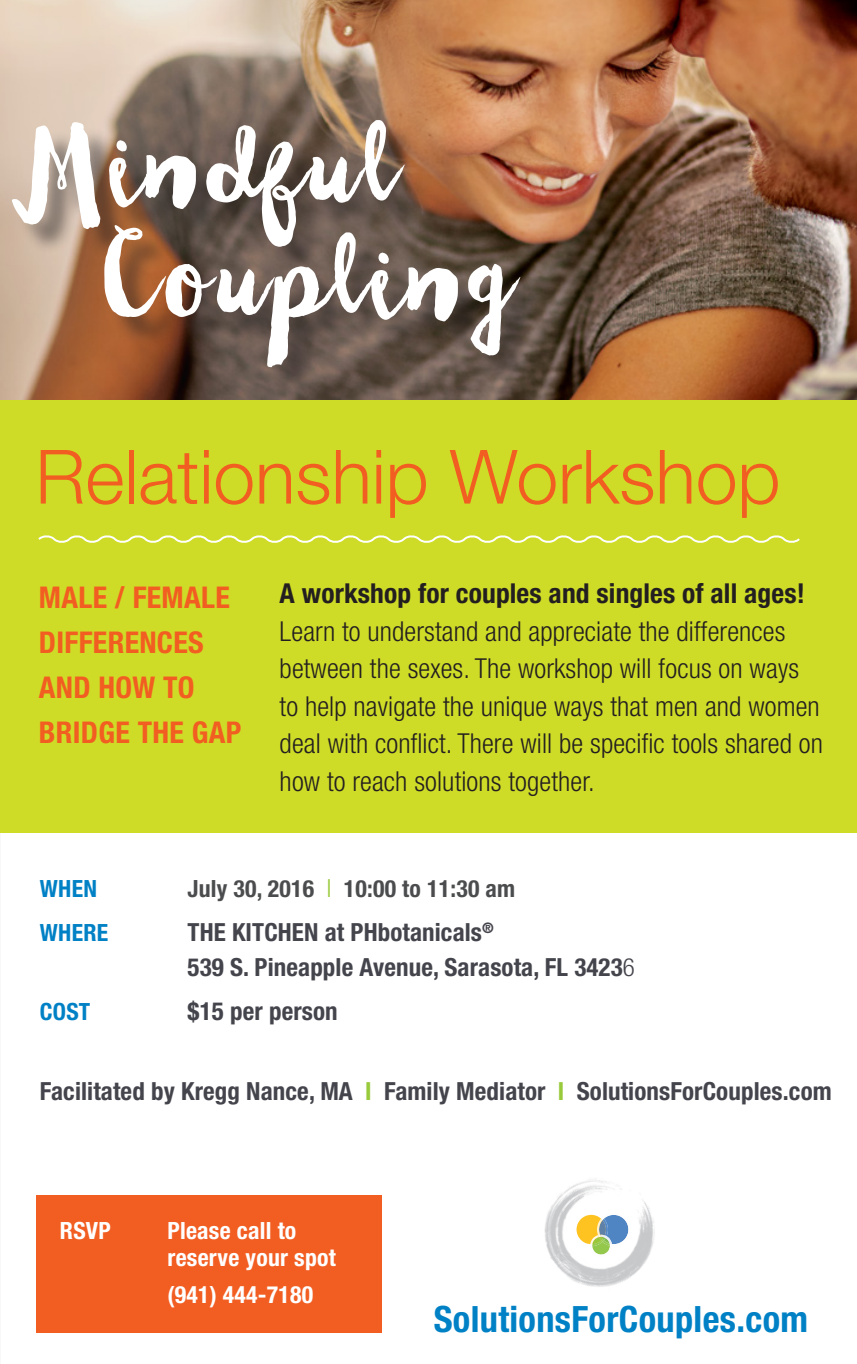
<style>
.page{position:relative;width:857px;height:1364px;background:#fff}
.page>*{position:absolute;margin:0;border:0;box-sizing:border-box;transform-origin:0 0}
.t1{font:300 75px "Helvetica Neue LT Pro";color:#f25d21}
.t2{font:700 condensed 36.25px "Helvetica Neue LT Pro";letter-spacing:.01em;color:#0081c5}
.t3{font:700 condensed 30px/45px "Helvetica Neue LT Pro";letter-spacing:.01em;color:#f25d21}
.t4{font:300 condensed 27.5px/37.5px "Helvetica Neue LT Pro";letter-spacing:.005em;color:#231f20}
.t5{font:700 condensed 25px/35px "Helvetica Neue LT Pro";letter-spacing:.005em;color:#44444c}
.t6{font:700 condensed 23.75px/27.5px "Helvetica Neue LT Pro";letter-spacing:.01em;color:#fff}
.t7{font:700 condensed 23.75px "Helvetica Neue LT Pro";letter-spacing:.01em;color:#4b4c4d}
.t8{font:700 condensed 23.75px "Helvetica Neue LT Pro";letter-spacing:.01em;color:#0081c5}
.s1{font-weight:700}
.s2{font-weight:300;font-size:25px;color:#99ca3b}
.s3{font-weight:300}
.s4{color:#99ca3b}
</style>
<div class="page">
<div style="left:0;top:381px;width:856px;height:451px;background:#cfdc27"></div>
<img style="left:0;top:0;width:856px;height:399px">
<img style="left:544px;top:1180px;width:111px;height:107px">
<img style="left:611px;top:1213px;width:19px;height:33px">
<img style="left:589px;top:1247px;width:22px;height:10px">
<svg style="left:573px;top:1212px;width:38px;height:35px"></svg>
<div style="left:36px;top:1195px;width:345px;height:137px;background:#f25d21"></div>
<div style="left:17px;top:125px;width:417px;height:152px;background:#231f20;opacity:.5"></div>
<svg style="left:12px;top:120px;width:392px;height:127px"></svg>
<div style="left:108px;top:231px;width:441px;height:166px;background:#231f20;opacity:.5"></div>
<svg style="left:104px;top:225px;width:416px;height:142px"></svg>
<svg style="left:38px;top:535px;width:762px;height:8px"></svg>
<p class="t1" style="left:35px;top:431px;width:746px">Relationship Workshop</p>
<p class="t3" style="left:39px;top:574px;width:204px">MALE / FEMALE<br>DIFFERENCES<br>AND HOW TO<br>BRIDGE THE GAP</p>
<p class="t4" style="left:279px;top:574px;width:544px"><span class="s1">A workshop for couples and singles of all ages!<br></span>Learn to understand and appreciate the differences between the sexes. The workshop will focus on ways to help navigate the unique ways that men and women deal with conflict. There will be specific tools shared on how to reach solutions together.</p>
<p class="t8" style="left:40px;top:874px;width:59px">WHEN</p>
<p class="t7" style="left:187px;top:874px;width:329px">July 30, 2016 <span class="s2">I</span> 10:00 to 11:30 am</p>
<p class="t8" style="left:40px;top:918px;width:70px">WHERE</p>
<p class="t5" style="left:187px;top:914px;width:448px">THE KITCHEN at PHbotanicals<sup>®<br></sup>539 S. Pineapple Avenue, Sarasota, FL 3423<span class="s3">6</span></p>
<p class="t8" style="left:40px;top:997px;width:52px">COST</p>
<p class="t5" style="left:187px;top:993px;width:152px">$15 per person</p>
<p class="t5" style="left:40px;top:1073px;width:792px">Facilitated by Kregg Nance, MA <span class="s4">I</span> Family Mediator <span class="s4">I</span> SolutionsForCouples.com</p>
<p class="t6" style="left:60px;top:1216px;width:52px">RSVP</p>
<p class="t6" style="left:167px;top:1216px;width:170px">Please call to reserve your spot</p>
<p class="t6" style="left:167px;top:1280px;width:147px">(941) 444-7180</p>
<p class="t2" style="left:433px;top:1297px;width:375px">SolutionsForCouples.com</p>
</div>
